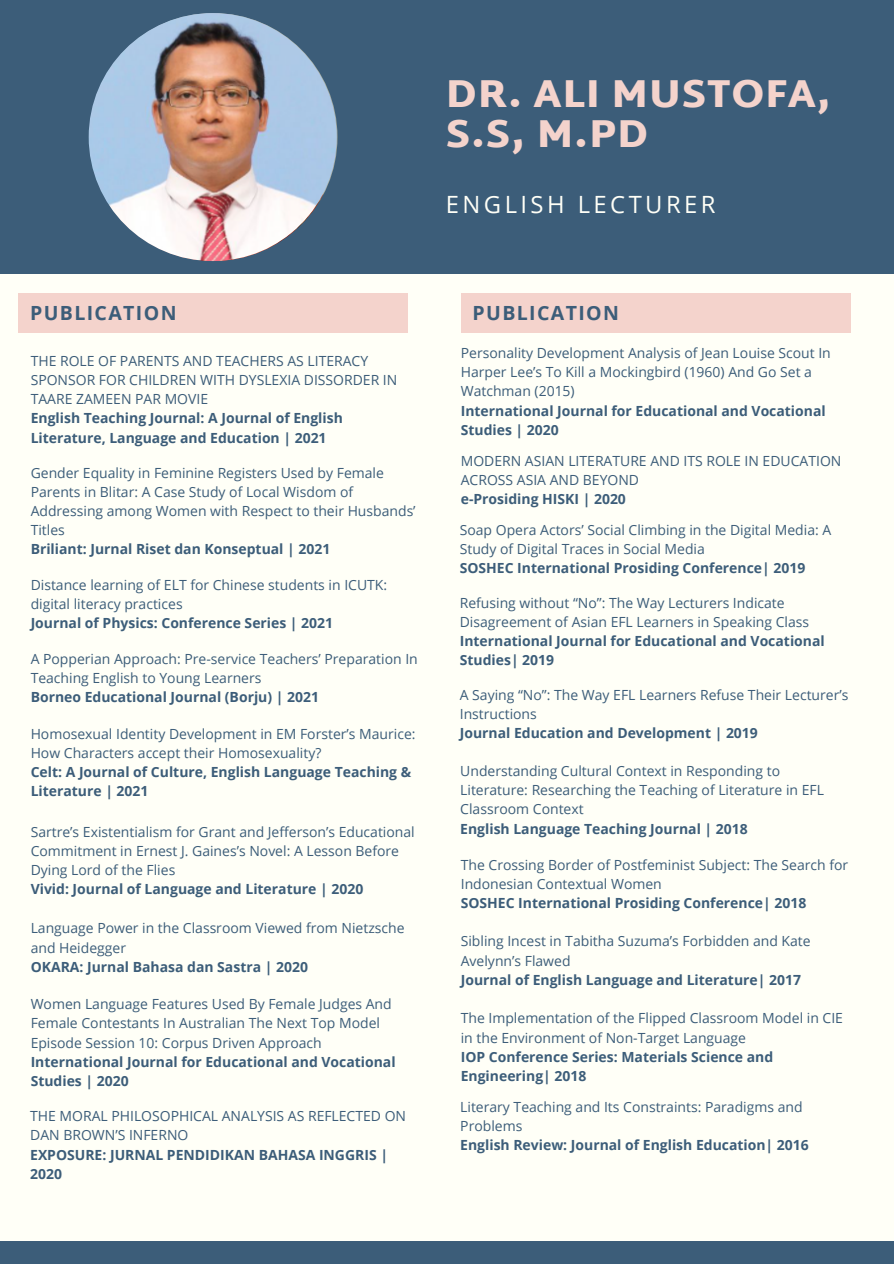
<style>
.page{position:relative;width:894px;height:1264px;background:#fff}
.page>*{position:absolute;margin:0;border:0;box-sizing:border-box;transform-origin:0 0}
.t1{font:900 39.75px/39.5px "Martel Sans";letter-spacing:.02em;color:#f4d3cc}
.t2{font:23.85px "Open Sans";letter-spacing:.145em;color:#fffff7}
.t3{font:700 19.5px "Open Sans";letter-spacing:.07em;color:#3c5d79}
.t4{font:13.95px/19.2px "Open Sans";color:#3c5d79}
.t5{font:700 13.95px/19.2px "Open Sans";color:#3c5d79}
</style>
<div class="page">
<div style="left:0;top:0;width:893px;height:1263px;background:#fffff7"></div>
<div style="left:0;top:0;width:893px;height:274px;background:#3c5d79"></div>
<div style="left:0;top:1241px;width:893px;height:22px;background:#3c5d79"></div>
<div style="left:18px;top:293px;width:390px;height:39px;background:#f4d3cc"></div>
<img style="left:89px;top:13px;width:247px;height:248px;border-radius:50%">
<div style="left:460px;top:293px;width:390px;height:39px;background:#f4d3cc"></div>
<p class="t1" style="left:446px;top:74px;width:386px">DR. ALI MUSTOFA,<br>S.S, M.PD</p>
<p class="t2" style="left:446px;top:187px;width:271px">ENGLISH LECTURER</p>
<p class="t3" style="left:30px;top:299px;width:148px">PUBLICATION</p>
<p class="t4" style="left:31px;top:351px;width:368px">THE ROLE OF PARENTS AND TEACHERS AS LITERACY<br>SPONSOR FOR CHILDREN WITH DYSLEXIA DISSORDER IN<br>TAARE ZAMEEN PAR MOVIE</p>
<p class="t5" style="left:31px;top:408px;width:313px">English Teaching Journal: A Journal of English<br>Literature, Language and Education | 2021</p>
<p class="t4" style="left:31px;top:462px;width:386px">Gender Equality in Feminine Registers Used by Female Parents in Blitar: A Case Study of Local Wisdom of Addressing among Women with Respect to their Husbands’ Titles</p>
<p class="t5" style="left:31px;top:539px;width:301px">Briliant: Jurnal Riset dan Konseptual | 2021</p>
<p class="t4" style="left:31px;top:574px;width:358px">Distance learning of ELT for Chinese students in ICUTK: digital literacy practices</p>
<p class="t5" style="left:31px;top:613px;width:304px">Journal of Physics: Conference Series | 2021</p>
<p class="t4" style="left:31px;top:649px;width:388px">A Popperian Approach: Pre-service Teachers’ Preparation In<br>Teaching English to Young Learners</p>
<p class="t5" style="left:31px;top:687px;width:290px">Borneo Educational Journal (Borju) | 2021</p>
<p class="t4" style="left:31px;top:723px;width:386px">Homosexual Identity Development in EM Forster’s Maurice:<br>How Characters accept their Homosexuality?</p>
<p class="t5" style="left:31px;top:762px;width:382px">Celt: A Journal of Culture, English Language Teaching &amp;<br>Literature | 2021</p>
<p class="t4" style="left:31px;top:821px;width:385px">Sartre’s Existentialism for Grant and Jefferson’s Educational<br>Commitment in Ernest J. Gaines’s Novel: A Lesson Before<br>Dying Lord of the Flies</p>
<p class="t5" style="left:31px;top:879px;width:334px">Vivid: Journal of Language and Literature | 2020</p>
<p class="t4" style="left:31px;top:918px;width:375px">Language Power in the Classroom Viewed from Nietzsche and Heidegger</p>
<p class="t5" style="left:31px;top:956px;width:279px">OKARA: Jurnal Bahasa dan Sastra | 2020</p>
<p class="t4" style="left:31px;top:994px;width:362px">Women Language Features Used By Female Judges And<br>Female Contestants In Australian The Next Top Model<br>Episode Session 10: Corpus Driven Approach</p>
<p class="t5" style="left:31px;top:1051px;width:366px">International Journal for Educational and Vocational<br>Studies | 2020</p>
<p class="t4" style="left:30px;top:1106px;width:377px">THE MORAL PHILOSOPHICAL ANALYSIS AS REFLECTED ON<br>DAN BROWN’S INFERNO</p>
<p class="t5" style="left:30px;top:1144px;width:359px">EXPOSURE: JURNAL PENDIDIKAN BAHASA INGGRIS |<br>2020</p>
<p class="t3" style="left:472px;top:299px;width:148px">PUBLICATION</p>
<p class="t4" style="left:460px;top:343px;width:371px">Personality Development Analysis of Jean Louise Scout In<br>Harper Lee’s To Kill a Mockingbird (1960) And Go Set a<br>Watchman (2015)</p>
<p class="t5" style="left:460px;top:400px;width:366px">International Journal for Educational and Vocational<br>Studies | 2020</p>
<p class="t4" style="left:460px;top:450px;width:382px">MODERN ASIAN LITERATURE AND ITS ROLE IN EDUCATION<br>ACROSS ASIA AND BEYOND</p>
<p class="t5" style="left:460px;top:489px;width:167px">e-Prosiding HISKI | 2020</p>
<p class="t4" style="left:459px;top:519px;width:373px">Soap Opera Actors’ Social Climbing in the Digital Media: A<br>Study of Digital Traces in Social Media</p>
<p class="t5" style="left:459px;top:558px;width:347px">SOSHEC International Prosiding Conference| 2019</p>
<p class="t4" style="left:459px;top:592px;width:351px">Refusing without “No”: The Way Lecturers Indicate<br>Disagreement of Asian EFL Learners in Speaking Class</p>
<p class="t5" style="left:459px;top:630px;width:366px">International Journal for Educational and Vocational<br>Studies| 2019</p>
<p class="t4" style="left:459px;top:685px;width:390px">A Saying “No”: The Way EFL Learners Refuse Their Lecturer’s<br>Instructions</p>
<p class="t5" style="left:459px;top:723px;width:299px">Journal Education and Development | 2019</p>
<p class="t4" style="left:460px;top:761px;width:365px">Understanding Cultural Context in Responding to<br>Literature: Researching the Teaching of Literature in EFL<br>Classroom Context</p>
<p class="t5" style="left:460px;top:818px;width:289px">English Language Teaching Journal | 2018</p>
<p class="t4" style="left:460px;top:854px;width:389px">The Crossing Border of Postfeminist Subject: The Search for<br>Indonesian Contextual Women</p>
<p class="t5" style="left:460px;top:892px;width:347px">SOSHEC International Prosiding Conference| 2018</p>
<p class="t4" style="left:460px;top:931px;width:351px">Sibling Incest in Tabitha Suzuma’s Forbidden and Kate<br>Avelynn’s Flawed</p>
<p class="t5" style="left:460px;top:969px;width:341px">Journal of English Language and Literature| 2017</p>
<p class="t4" style="left:460px;top:1008px;width:383px">The Implementation of the Flipped Classroom Model in CIE in the Environment of Non-Target Language</p>
<p class="t5" style="left:460px;top:1046px;width:314px">IOP Conference Series: Materials Science and<br>Engineering| 2018</p>
<p class="t4" style="left:460px;top:1096px;width:344px">Literary Teaching and Its Constraints: Paradigms and<br>Problems</p>
<p class="t5" style="left:460px;top:1134px;width:350px">English Review: Journal of English Education| 2016</p>
</div>
